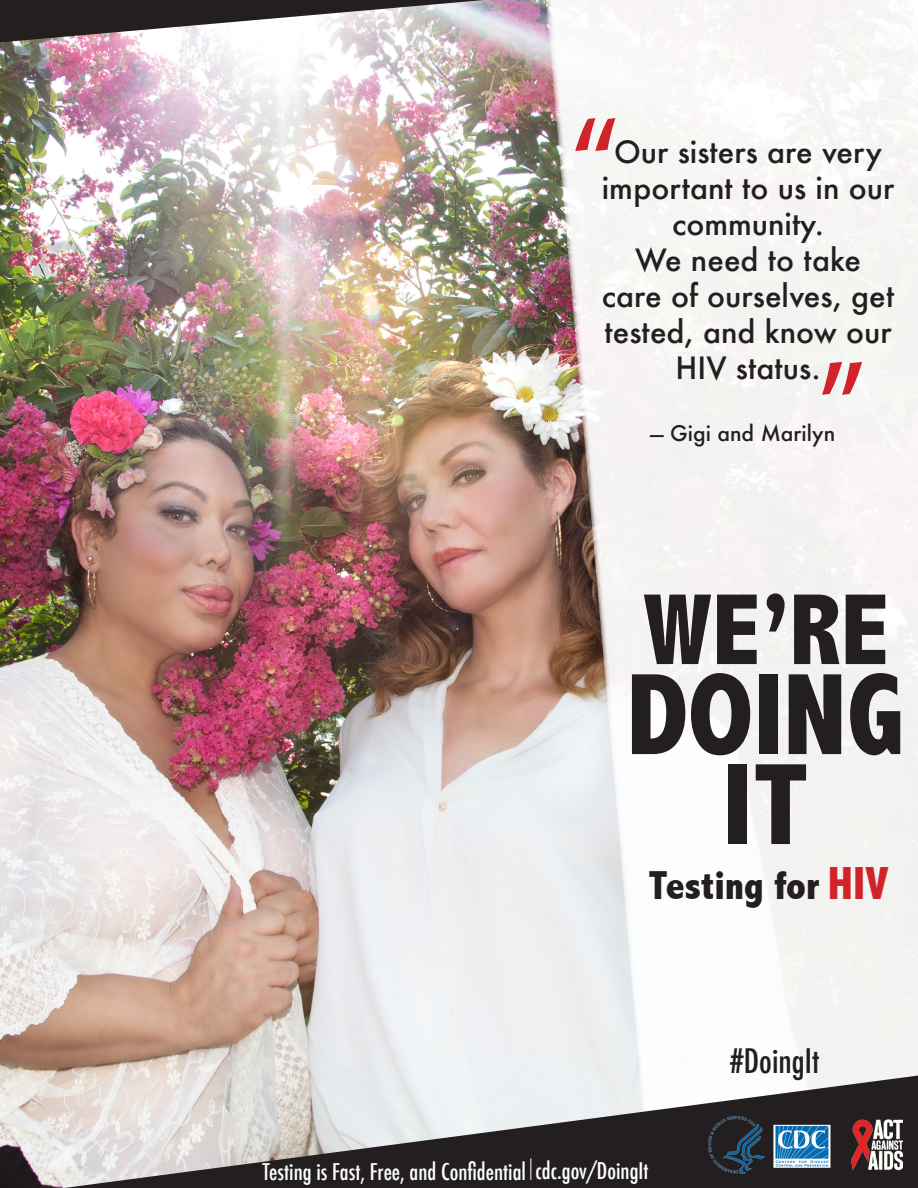
<style>
.page{position:relative;width:918px;height:1188px;background:#fff}
.page>*{position:absolute;margin:0;border:0;box-sizing:border-box;transform-origin:0 0}
.t1{font:135px "Myriad Pro";color:#d1232a}
.t2{font:800 condensed 117px "Abadi";color:#231f20}
.t3{font:800 condensed 102px "Abadi";color:#231f20}
.t4{font:800 condensed 40.5px "Abadi";color:#231f20}
.t5{font:500 condensed 33px "Futura";color:#231f20}
.t6{font:500 30px/36px "Futura";color:#231f20;text-align:center}
.t7{font:500 condensed 22.5px "Futura";color:#fff}
.t8{font:500 21px "Futura";color:#231f20}
.s1{font-size:46.5px;color:#d1232a}
</style>
<div class="page">
<img style="left:0;top:0;width:542px;height:1188px">
<svg style="left:0;top:0;width:484px;height:42px"></svg>
<svg style="left:542px;top:0;width:376px;height:1076px;fill:#f4f4f2"></svg>
<svg style="left:64px;top:1076px;width:854px;height:112px;background:#918f8f"></svg>
<img style="left:708px;top:1117px;width:195px;height:56px">
<svg style="left:531px;top:1158px;width:1px;height:22px"></svg>
<p class="t1" style="left:571px;top:82px;width:49px">“</p>
<p class="t6" style="left:602px;top:134px;width:294px">Our sisters are very important to us in our community.<br>We need to take care of ourselves, get tested, and know our<br>HIV status.</p>
<p class="t1" style="left:817px;top:326px;width:49px">”</p>
<p class="t8" style="left:650px;top:419px;width:187px">— Gigi and Marilyn</p>
<p class="t3" style="left:643px;top:571px;width:247px">WE’RE</p>
<p class="t2" style="left:626px;top:647px;width:281px">DOING</p>
<p class="t2" style="left:722px;top:737px;width:88px">IT</p>
<p class="t4" style="left:648px;top:862px;width:242px">Testing for <span class="s1">HIV</span></p>
<p class="t7" style="left:263px;top:1157px;width:387px">Testing is Fast, Free, and Confidential cdc.gov/DoingIt</p>
<p class="t5" style="left:730px;top:1039px;width:91px">#DoingIt</p>
</div>
